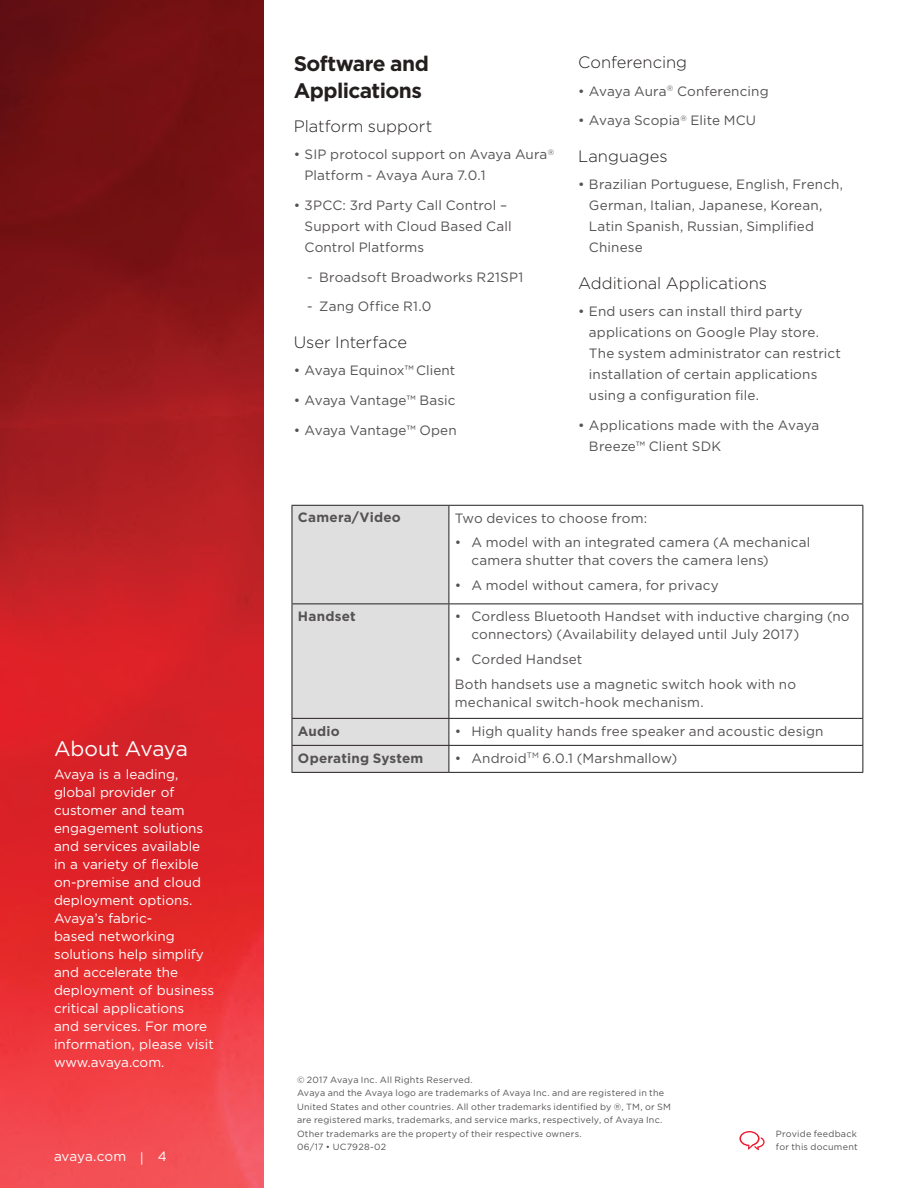
<style>
.page{position:relative;width:918px;height:1188px;background:#fff}
.page>*{position:absolute;margin:0;border:0;box-sizing:border-box;transform-origin:0 0}
.t1{font:700 21px/27px "Gotham";letter-spacing:-.025em;color:#241f1f}
.t2{font:21px "Gotham";letter-spacing:-.015em;color:#fff}
.t3{font:300 16.5px "Gotham";color:#241f1f}
.t4{font:13.5px/21px "Gotham";letter-spacing:.01em;color:#555253}
.t5{font:13.5px/18px "Gotham";color:#fff}
.t6{font:700 13.5px "Gotham";letter-spacing:.015em;color:#555253}
.t7{font:9px/13.5px "Gotham";letter-spacing:.025em;color:#555253}
</style>
<div class="page">
<img style="left:0;top:0;width:264px;height:1188px">
<svg style="left:739px;top:1131px;width:26px;height:19px"></svg>
<hr style="left:449px;top:505px;width:414px;height:1px;background:#241f1f">
<hr style="left:862px;top:506px;width:1px;height:98px;background:#241f1f">
<hr style="left:449px;top:604px;width:414px;height:1px;background:#241f1f">
<hr style="left:862px;top:604px;width:1px;height:114px;background:#241f1f">
<hr style="left:449px;top:718px;width:414px;height:1px;background:#241f1f">
<hr style="left:449px;top:745px;width:414px;height:1px;background:#241f1f">
<div style="left:292px;top:505px;width:158px;height:267px;background:#e0dfdf"></div>
<svg style="left:862px;top:719px;width:1px;height:53px"></svg>
<hr style="left:292px;top:772px;width:157px;height:1px;background:#241f1f">
<hr style="left:449px;top:772px;width:414px;height:1px;background:#241f1f">
<h1 class="t2" style="left:54px;top:736px;width:136px">About Avaya</h1>
<p class="t5" style="left:54px;top:765px;width:162px">Avaya is a leading, global provider of customer and team engagement solutions and services available in a variety of flexible on-premise and cloud deployment options.<br>Avaya’s fabric-<br>based networking solutions help simplify and accelerate the deployment of business critical applications<br>and services. For more information, please visit www.avaya.com.</p>
<p class="t5" style="left:54px;top:1147px;width:114px">avaya.com | 4</p>
<h1 class="t1" style="left:294px;top:50px;width:137px">Software and<br>Applications</h1>
<p class="t3" style="left:294px;top:117px;width:140px">Platform support</p>
<p class="t4" style="left:305px;top:144px;width:251px;text-indent:-11px">• SIP protocol support on Avaya Aura<sup>®<br></sup>Platform - Avaya Aura 7.0.1</p>
<p class="t4" style="left:305px;top:194px;width:209px;text-indent:-11px">• 3PCC: 3rd Party Call Control –<br>Support with Cloud Based Call<br>Control Platforms</p>
<p class="t4" style="left:307px;top:266px;width:218px">- Broadsoft Broadworks R21SP1</p>
<p class="t4" style="left:307px;top:296px;width:126px">- Zang Office R1.0</p>
<p class="t3" style="left:294px;top:333px;width:115px">User Interface</p>
<p class="t4" style="left:294px;top:360px;width:163px">• Avaya Equinox™ Client</p>
<p class="t4" style="left:294px;top:389px;width:163px">• Avaya Vantage™ Basic</p>
<p class="t4" style="left:294px;top:419px;width:165px">• Avaya Vantage™ Open</p>
<p class="t3" style="left:578px;top:53px;width:111px">Conferencing</p>
<p class="t4" style="left:578px;top:80px;width:192px">• Avaya Aura<sup>®</sup> Conferencing</p>
<p class="t4" style="left:578px;top:110px;width:180px">• Avaya Scopia<sup>®</sup> Elite MCU</p>
<p class="t3" style="left:578px;top:147px;width:91px">Languages</p>
<p class="t4" style="left:589px;top:174px;width:256px;text-indent:-11px">• Brazilian Portuguese, English, French,<br>German, Italian, Japanese, Korean,<br>Latin Spanish, Russian, Simplified<br>Chinese</p>
<p class="t3" style="left:578px;top:274px;width:190px">Additional Applications</p>
<p class="t4" style="left:589px;top:301px;width:254px;text-indent:-11px">• End users can install third party applications on Google Play store.<br>The system administrator can restrict installation of certain applications using a configuration file.</p>
<p class="t4" style="left:589px;top:415px;width:232px;text-indent:-11px">• Applications made with the Avaya<br>Breeze™ Client SDK</p>
<p class="t6" style="left:298px;top:510px;width:104px">Camera/Video</p>
<p class="t4" style="left:455px;top:507px;width:194px">Two devices to choose from:</p>
<p class="t4" style="left:471px;top:533px;width:340px;line-height:18px;text-indent:-16px">• A model with an integrated camera (A mechanical camera shutter that covers the camera lens)</p>
<p class="t4" style="left:455px;top:575px;width:265px">• A model without camera, for privacy</p>
<p class="t6" style="left:298px;top:608px;width:59px">Handset</p>
<p class="t4" style="left:471px;top:607px;width:380px;line-height:18px;text-indent:-16px">• Cordless Bluetooth Handset with inductive charging (no connectors) (Availability delayed until July 2017)</p>
<p class="t4" style="left:455px;top:647px;width:343px;line-height:24.8px">• Corded Handset<br>Both handsets use a magnetic switch hook with no</p>
<p class="t4" style="left:455px;top:691px;width:250px">mechanical switch-hook mechanism.</p>
<p class="t6" style="left:298px;top:723px;width:43px">Audio</p>
<p class="t4" style="left:455px;top:720px;width:370px">• High quality hands free speaker and acoustic design</p>
<p class="t6" style="left:298px;top:750px;width:127px">Operating System</p>
<p class="t4" style="left:455px;top:747px;width:224px">• Android<sup>TM</sup> 6.0.1 (Marshmallow)</p>
<p class="t7" style="left:297px;top:1073px;width:376px">© 2017 Avaya Inc. All Rights Reserved.<br>Avaya and the Avaya logo are trademarks of Avaya Inc. and are registered in the United States and other countries. All other trademarks identified by ®, TM, or SM are registered marks, trademarks, and service marks, respectively, of Avaya Inc.<br>Other trademarks are the property of their respective owners.<br>06/17 • UC7928-02</p>
<p class="t7" style="left:776px;top:1127px;width:83px">Provide feedback for this document</p>
</div>
